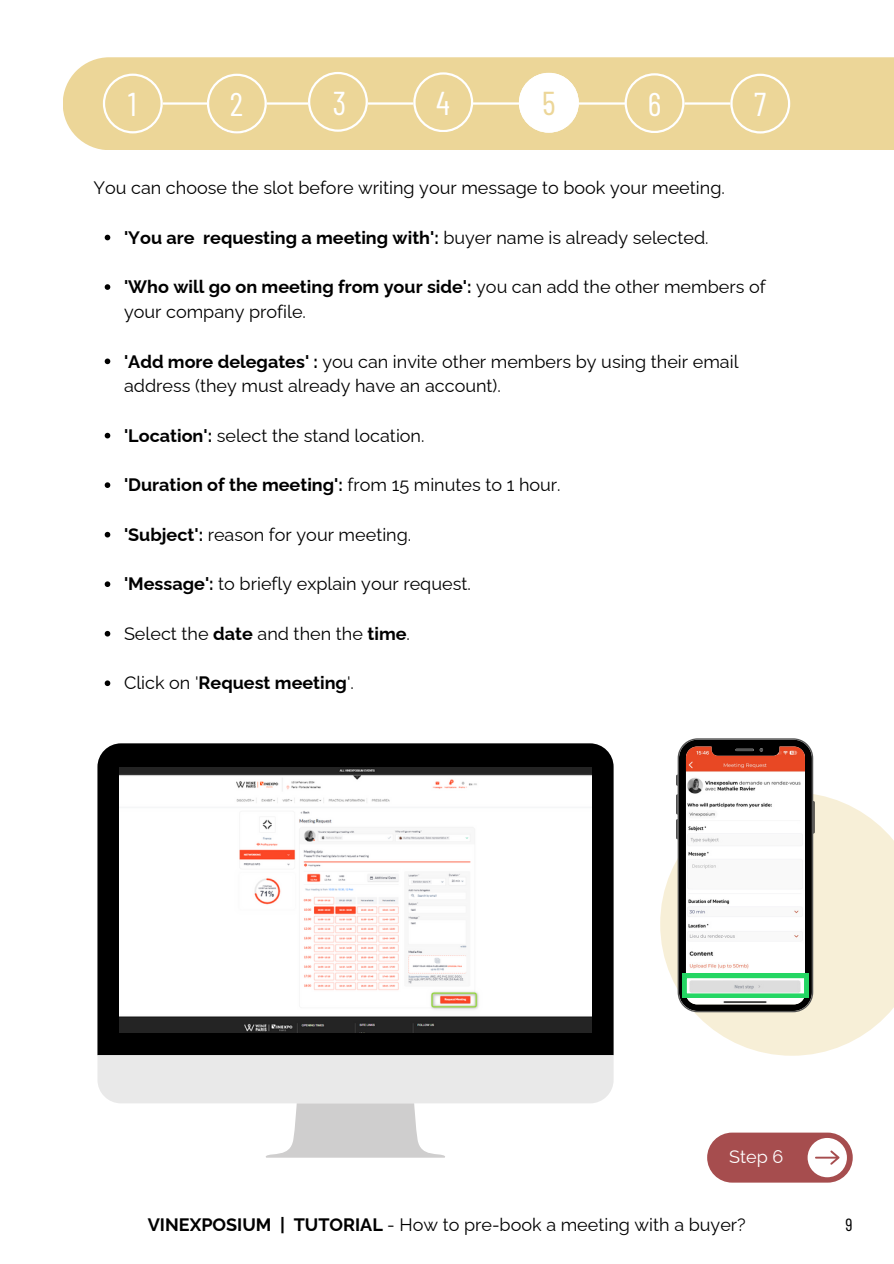
<style>
.page{position:relative;width:894px;height:1264px;background:#fff}
.page>*{position:absolute;margin:0;border:0;box-sizing:border-box;transform-origin:0 0}
.t1{font:33px "Barlow Condensed";color:#fff}
.t2{font:33px "Barlow Condensed";color:#ecd698}
.t3{font:18px/24.8px "Raleway";color:#000}
.t4{font:700 18px "Raleway";color:#000}
.t5{font:18px "Raleway";color:#fff}
.t6{font:17.7px "Barlow Condensed";color:#000}
.s1{font-weight:400}
.s2{font-weight:700}
</style>
<div class="page">
<div style="left:63px;top:57px;width:830px;height:93px;background:#ecd698"></div>
<hr style="left:151px;top:102px;width:593px;height:3px;background:#fff">
<svg style="left:624px;top:73px;width:60px;height:60px;background:#eedaa3"></svg>
<svg style="left:730px;top:74px;width:59px;height:59px;background:#eedaa3"></svg>
<svg style="left:207px;top:74px;width:59px;height:59px;background:#eedaa3"></svg>
<svg style="left:308px;top:72px;width:59px;height:59px;background:#eedaa3"></svg>
<svg style="left:413px;top:72px;width:60px;height:60px;background:#eedaa3"></svg>
<svg style="left:518px;top:73px;width:60px;height:59px"></svg>
<svg style="left:103px;top:74px;width:59px;height:59px;background:#eedaa3"></svg>
<div style="left:97px;top:743px;width:516px;height:312px;background:#000"></div>
<svg style="left:97px;top:1055px;width:516px;height:102px"></svg>
<img style="left:119px;top:767px;width:472px;height:265px">
<svg style="left:660px;top:794px;width:233px;height:261px;fill:#f7efd7"></svg>
<div style="left:707px;top:1132px;width:145px;height:50px;background:#a64d4e;border-radius:25px"></div>
<svg style="left:807px;top:1137px;width:39px;height:40px"></svg>
<svg style="left:105px;top:235px;width:5px;height:5px"></svg>
<svg style="left:105px;top:284px;width:5px;height:6px"></svg>
<svg style="left:105px;top:358px;width:5px;height:6px"></svg>
<svg style="left:105px;top:433px;width:5px;height:5px"></svg>
<svg style="left:105px;top:482px;width:5px;height:6px"></svg>
<svg style="left:105px;top:532px;width:5px;height:5px"></svg>
<svg style="left:105px;top:581px;width:5px;height:6px"></svg>
<svg style="left:105px;top:631px;width:5px;height:5px"></svg>
<svg style="left:105px;top:680px;width:5px;height:6px"></svg>
<svg style="left:676px;top:738px;width:138px;height:274px"></svg>
<h1 class="t1" style="left:128px;top:83px;width:10px">1</h1>
<h1 class="t1" style="left:230px;top:83px;width:15px">2</h1>
<h1 class="t1" style="left:332px;top:82px;width:15px">3</h1>
<h1 class="t1" style="left:436px;top:82px;width:15px">4</h1>
<h1 class="t2" style="left:542px;top:82px;width:15px">5</h1>
<h1 class="t1" style="left:647px;top:83px;width:15px">6</h1>
<h1 class="t1" style="left:754px;top:83px;width:14px">7</h1>
<p class="t3" style="left:93px;top:175px;width:632px">You can choose the slot before writing your message to book your meeting.</p>
<p class="t4" style="left:124px;top:227px;width:586px">'You are requesting a meeting with': <span class="s1">buyer name is already selected.</span></p>
<p class="t3" style="left:124px;top:274px;width:643px"><span class="s2">'Who will go on meeting from your side':</span> you can add the other members of your company profile.</p>
<p class="t3" style="left:124px;top:349px;width:616px"><span class="s2">'Add more delegates' :</span> you can invite other members by using their email address (they must already have an account).</p>
<p class="t3" style="left:124px;top:423px;width:302px"><span class="s2">'Location':</span> select the stand location.</p>
<p class="t4" style="left:124px;top:474px;width:438px">'Duration of the meeting': <span class="s1">from 15 minutes to 1 hour.</span></p>
<p class="t3" style="left:124px;top:522px;width:289px"><span class="s2">'Subject':</span> reason for your meeting.</p>
<p class="t3" style="left:124px;top:571px;width:348px"><span class="s2">'Message':</span> to briefly explain your request.</p>
<p class="t3" style="left:124px;top:621px;width:287px">Select the <span class="s2">date</span> and then the <span class="s2">time</span>.</p>
<p class="t4" style="left:124px;top:672px;width:231px"><span class="s1">Click on '</span>Request meeting<span class="s1">'.</span></p>
<p class="t5" style="left:729px;top:1146px;width:56px">Step 6</p>
<p class="t3" style="left:148px;top:1211px;width:599px"><span class="s2">VINEXPOSIUM | TUTORIAL</span> - How to pre-book a meeting with a buyer?</p>
<p class="t6" style="left:845px;top:1213px;width:9px">9</p>
</div>
